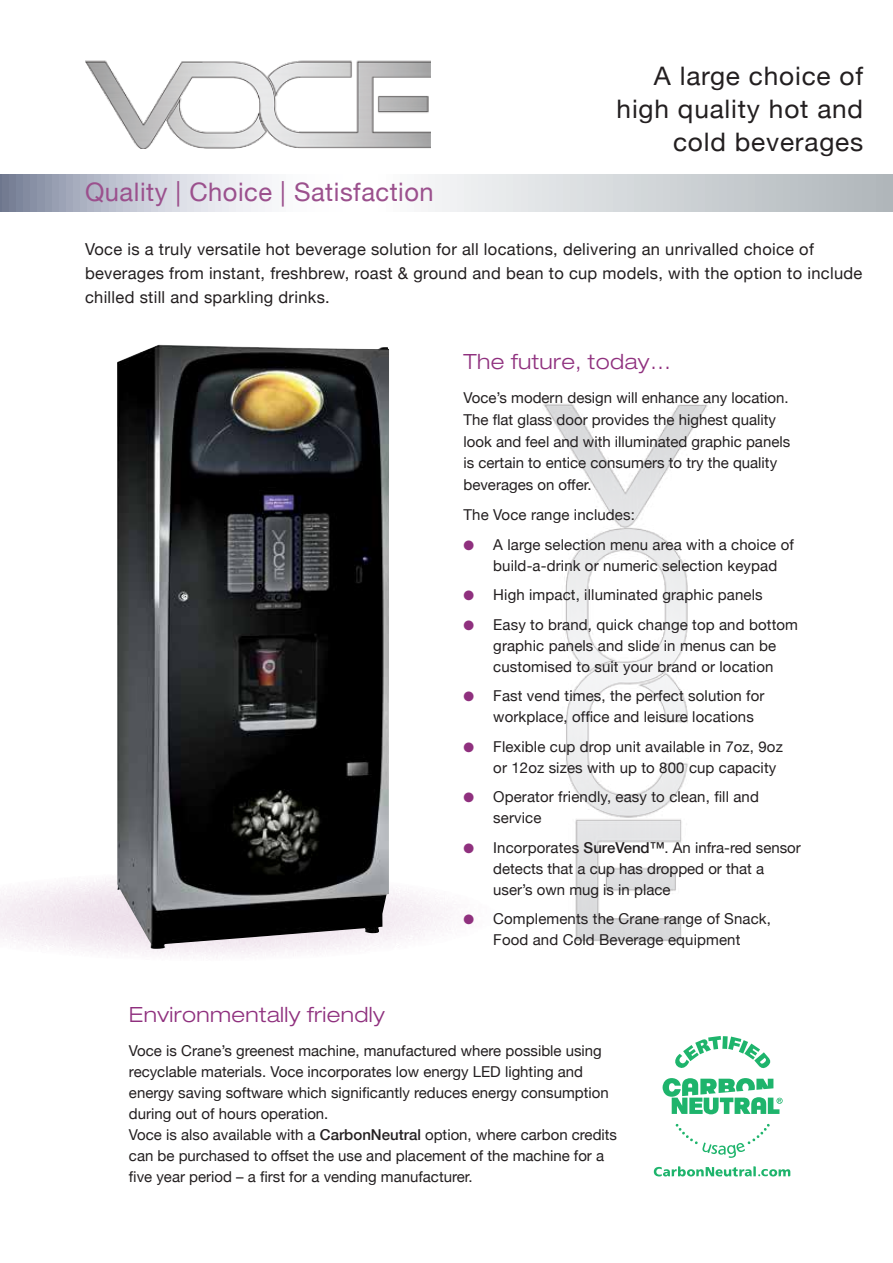
<style>
.page{position:relative;width:893px;height:1263px;background:#fff}
.page>*{position:absolute;margin:0;border:0;box-sizing:border-box;transform-origin:0 0}
.t1{font:25.5px/33px "Helvetica Neue";letter-spacing:.03em;color:#231f20;text-align:right}
.t2{font:25.5px "Helvetica Neue";letter-spacing:.02em;color:#9b508d}
.t3{font:300 expanded 21px "Helvetica Neue";letter-spacing:.02em;color:#8f307e}
.t4{font:16.5px/24px "Helvetica Neue";letter-spacing:.02em;color:#231f20}
.t5{font:15px/21px "Helvetica Neue";color:#231f20}
.s1{color:#8f307e}
.s2{font-weight:500}
</style>
<div class="page">
<img style="left:543px;top:403px;width:165px;height:539px">
<svg style="left:0;top:878px;width:462px;height:80px"></svg>
<svg style="left:0;top:174px;width:893px;height:38px"></svg>
<img style="left:85px;top:60px;width:346px;height:89px">
<svg style="left:663px;top:1078px;width:120px;height:36px"></svg>
<svg style="left:675px;top:1036px;width:96px;height:33px"></svg>
<svg style="left:654px;top:1166px;width:136px;height:10px"></svg>
<svg style="left:675px;top:1124px;width:95px;height:34px"></svg>
<img style="left:117px;top:345px;width:272px;height:604px">
<h1 class="t1" style="left:617px;top:61px;width:248px">A large choice of high quality hot and cold beverages</h1>
<h1 class="t2" style="left:85px;top:174px;width:350px">Quality | Choice | Satisfaction</h1>
<p class="t4" style="left:85px;top:238px;width:779px">Voce is a truly versatile hot beverage solution for all locations, delivering an unrivalled choice of beverages from instant, freshbrew, roast &amp; ground and bean to cup models, with the option to include chilled still and sparkling drinks.</p>
<h2 class="t3" style="left:463px;top:349px;width:209px">The future, today…</h2>
<p class="t5" style="left:463px;top:388px;width:328px;line-height:21.8px">Voce’s modern design will enhance any location.<br>The flat glass door provides the highest quality look and feel and with illuminated graphic panels is certain to entice consumers to try the quality beverages on offer.</p>
<p class="t5" style="left:463px;top:505px;width:173px">The Voce range includes:</p>
<p class="t5" style="left:493px;top:535px;width:302px;text-indent:-30px"><span class="s1">●</span> A large selection menu area with a choice of build-a-drink or numeric selection keypad</p>
<p class="t5" style="left:463px;top:585px;width:301px"><span class="s1">●</span> High impact, illuminated graphic panels</p>
<p class="t5" style="left:463px;top:615px;width:336px;text-align:center"><span class="s1">●</span> Easy to brand, quick change top and bottom graphic panels and slide in menus can be customised to suit your brand or location</p>
<p class="t5" style="left:493px;top:686px;width:273px;text-indent:-30px"><span class="s1">●</span> Fast vend times, the perfect solution for workplace, office and leisure locations</p>
<p class="t5" style="left:493px;top:737px;width:291px;text-indent:-30px"><span class="s1">●</span> Flexible cup drop unit available in 7oz, 9oz or 12oz sizes with up to 800 cup capacity</p>
<p class="t5" style="left:493px;top:787px;width:267px;text-indent:-30px"><span class="s1">●</span> Operator friendly, easy to clean, fill and service</p>
<p class="t5" style="left:493px;top:838px;width:309px;text-indent:-30px"><span class="s1">●</span> Incorporates <span class="s2">SureVend™</span>. An infra-red sensor detects that a cup has dropped or that a user’s own mug is in place</p>
<p class="t5" style="left:463px;top:909px;width:309px;text-align:center"><span class="s1">●</span> Complements the Crane range of Snack,<br>Food and Cold Beverage equipment</p>
<h2 class="t3" style="left:129px;top:1002px;width:257px">Environmentally friendly</h2>
<p class="t5" style="left:129px;top:1041px;width:490px">Voce is Crane’s greenest machine, manufactured where possible using recyclable materials. Voce incorporates low energy LED lighting and energy saving software which significantly reduces energy consumption during out of hours operation.<br>Voce is also available with a <span class="s2">CarbonNeutral</span> option, where carbon credits can be purchased to offset the use and placement of the machine for a five year period – a first for a vending manufacturer.</p>
</div>
